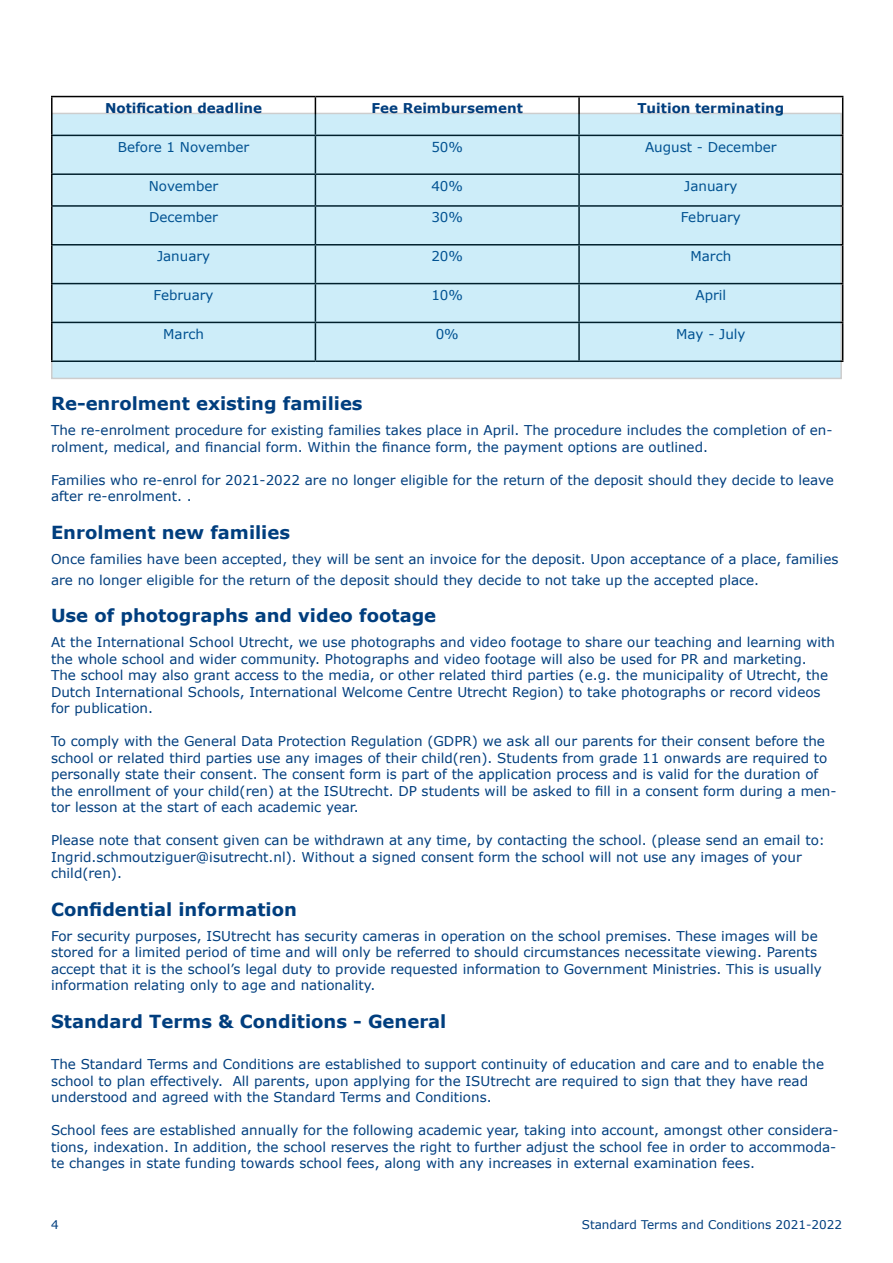
<style>
.page{position:relative;width:893px;height:1263px;background:#fff}
.page>*{position:absolute;margin:0;border:0;box-sizing:border-box;transform-origin:0 0}
.t1{font:700 18px "Verdana";color:#003e7e}
.t2{font:13.5px/16.5px "Verdana";color:#003e7e}
.t3{font:700 13.5px "Verdana";color:#003e7e}
.t4{font:12px "Verdana";color:#003e7e}
</style>
<div class="page">
<hr style="left:51px;top:96px;width:264px;height:1px;background:#000">
<hr style="left:51px;top:97px;width:2px;height:38px;background:#000">
<hr style="left:315px;top:96px;width:264px;height:1px;background:#000">
<hr style="left:315px;top:97px;width:1px;height:38px;background:#000">
<hr style="left:579px;top:96px;width:264px;height:1px;background:#000">
<hr style="left:578px;top:97px;width:2px;height:38px;background:#000">
<hr style="left:842px;top:97px;width:1px;height:38px;background:#000">
<hr style="left:579px;top:135px;width:264px;height:1px;background:#000">
<hr style="left:842px;top:136px;width:1px;height:37px;background:#000">
<hr style="left:579px;top:173px;width:264px;height:2px;background:#000">
<hr style="left:842px;top:175px;width:1px;height:30px;background:#000">
<hr style="left:579px;top:205px;width:264px;height:2px;background:#000">
<hr style="left:842px;top:207px;width:1px;height:37px;background:#000">
<hr style="left:579px;top:244px;width:264px;height:1px;background:#000">
<hr style="left:842px;top:245px;width:1px;height:38px;background:#000">
<hr style="left:579px;top:283px;width:264px;height:1px;background:#000">
<hr style="left:842px;top:284px;width:1px;height:38px;background:#000">
<hr style="left:579px;top:322px;width:264px;height:1px;background:#000">
<hr style="left:842px;top:323px;width:1px;height:37px;background:#000">
<hr style="left:579px;top:360px;width:264px;height:2px;background:#000">
<svg style="left:54px;top:116px;width:785px;height:260px;background:#c3e3f0"></svg>
<p class="t3" style="left:105px;top:99px;width:159px">Notification deadline</p>
<p class="t3" style="left:371px;top:99px;width:153px">Fee Reimbursement</p>
<p class="t3" style="left:637px;top:99px;width:148px">Tuition terminating</p>
<p class="t2" style="left:118px;top:139px;width:133px">Before 1 November</p>
<p class="t2" style="left:431px;top:139px;width:33px">50%</p>
<p class="t2" style="left:645px;top:139px;width:133px">August - December</p>
<p class="t2" style="left:149px;top:178px;width:71px">November</p>
<p class="t2" style="left:431px;top:178px;width:33px">40%</p>
<p class="t2" style="left:684px;top:178px;width:55px">January</p>
<p class="t2" style="left:149px;top:209px;width:70px">December</p>
<p class="t2" style="left:431px;top:209px;width:33px">30%</p>
<p class="t2" style="left:681px;top:209px;width:62px">February</p>
<p class="t2" style="left:157px;top:248px;width:55px">January</p>
<p class="t2" style="left:431px;top:248px;width:33px">20%</p>
<p class="t2" style="left:690px;top:248px;width:42px">March</p>
<p class="t2" style="left:154px;top:287px;width:62px">February</p>
<p class="t2" style="left:431px;top:287px;width:33px">10%</p>
<p class="t2" style="left:695px;top:287px;width:32px">April</p>
<p class="t2" style="left:163px;top:326px;width:42px">March</p>
<p class="t2" style="left:436px;top:326px;width:25px">0%</p>
<p class="t2" style="left:676px;top:326px;width:71px">May - July</p>
<h1 class="t1" style="left:51px;top:392px;width:313px">Re-enrolment existing families</h1>
<p class="t2" style="left:51px;top:422px;width:783px">The re-enrolment procedure for existing families takes place in April. The procedure includes the completion of en&shy;rolment, medical, and financial form. Within the finance form, the payment options are outlined.</p>
<p class="t2" style="left:51px;top:471px;width:784px">Families who re-enrol for 2021-2022 are no longer eligible for the return of the deposit should they decide to leave after re-enrolment. .</p>
<h1 class="t1" style="left:51px;top:520px;width:241px">Enrolment new families</h1>
<p class="t2" style="left:51px;top:548px;width:789px;line-height:21px">Once families have been accepted, they will be sent an invoice for the deposit. Upon acceptance of a place, families are no longer eligible for the return of the deposit should they decide to not take up the accepted place.</p>
<h1 class="t1" style="left:51px;top:604px;width:387px">Use of photographs and video footage</h1>
<p class="t2" style="left:51px;top:634px;width:785px">At the International School Utrecht, we use photographs and video footage to share our teaching and learning with the whole school and wider community. Photographs and video footage will also be used for PR and marketing.<br>The school may also grant access to the media, or other related third parties (e.g. the municipality of Utrecht, the Dutch International Schools, International Welcome Centre Utrecht Region) to take photographs or record videos for publication.</p>
<p class="t2" style="left:51px;top:733px;width:787px">To comply with the General Data Protection Regulation (GDPR) we ask all our parents for their consent before the school or related third parties use any images of their child(ren). Students from grade 11 onwards are required to personally state their consent. The consent form is part of the application process and is valid for the duration of the enrollment of your child(ren) at the ISUtrecht. DP students will be asked to fill in a consent form during a men&shy;tor lesson at the start of each academic year.</p>
<p class="t2" style="left:51px;top:832px;width:775px">Please note that consent given can be withdrawn at any time, by contacting the school. (please send an email to:<br>Ingrid.schmoutziguer@isutrecht.nl). Without a signed consent form the school will not use any images of your child(ren).</p>
<h1 class="t1" style="left:51px;top:897px;width:247px">Confidential information</h1>
<p class="t2" style="left:51px;top:928px;width:772px">For security purposes, ISUtrecht has security cameras in operation on the school premises. These images will be stored for a limited period of time and will only be referred to should circumstances necessitate viewing. Parents accept that it is the school’s legal duty to provide requested information to Government Ministries. This is usually information relating only to age and nationality.</p>
<h1 class="t1" style="left:51px;top:1009px;width:397px">Standard Terms &amp; Conditions - General</h1>
<p class="t2" style="left:51px;top:1056px;width:775px">The Standard Terms and Conditions are established to support continuity of education and care and to enable the school to plan effectively. All parents, upon applying for the ISUtrecht are required to sign that they have read understood and agreed with the Standard Terms and Conditions.</p>
<p class="t2" style="left:51px;top:1122px;width:789px">School fees are established annually for the following academic year, taking into account, amongst other considera&shy;tions, indexation. In addition, the school reserves the right to further adjust the school fee in order to accommoda&shy;te changes in state funding towards school fees, along with any increases in external examination fees.</p>
<p class="t4" style="left:51px;top:1217px;width:9px">4</p>
<p class="t4" style="left:582px;top:1217px;width:262px">Standard Terms and Conditions 2021-2022</p>
</div>
